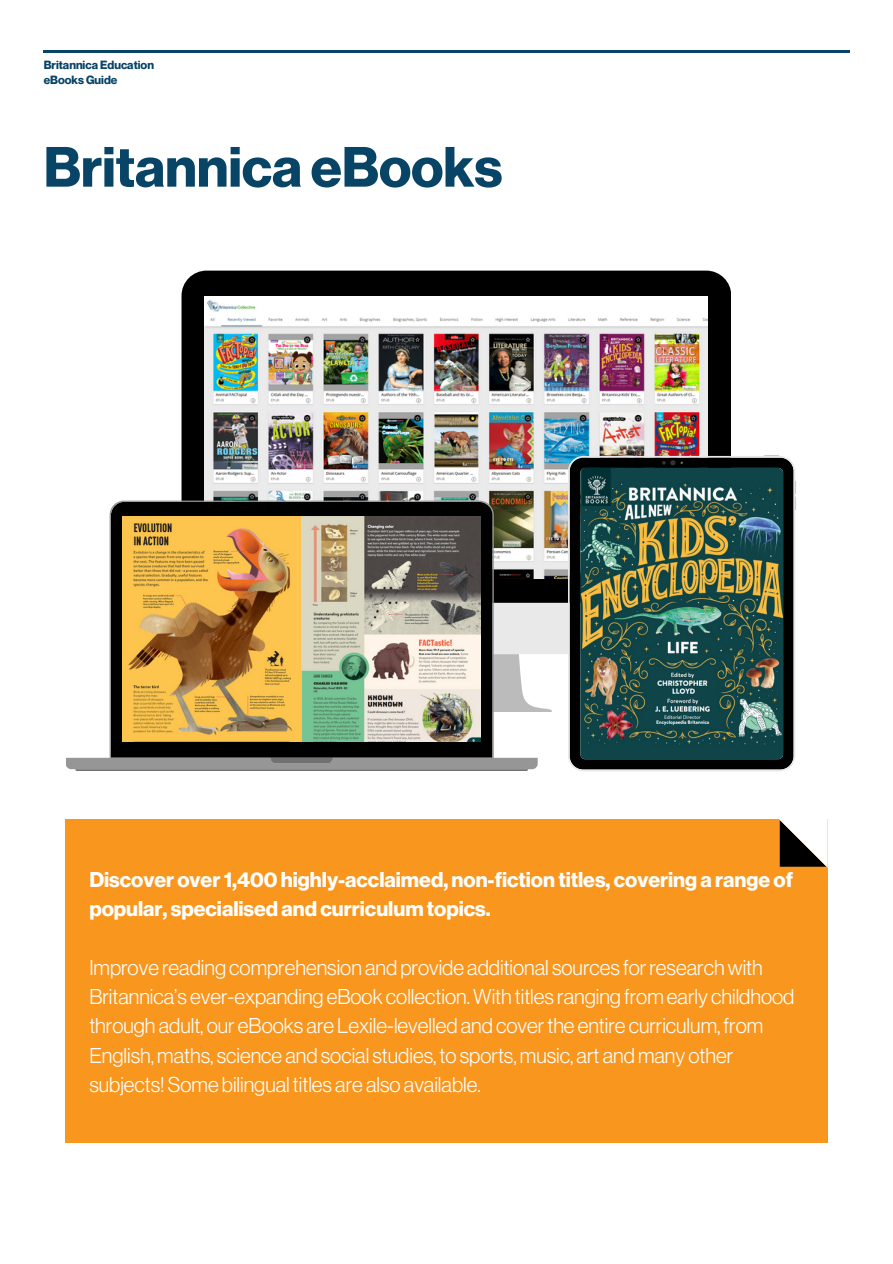
<style>
.page{position:relative;width:893px;height:1264px;background:#fff}
.page>*{position:absolute;margin:0;border:0;box-sizing:border-box;transform-origin:0 0}
.t1{font:700 55.5px "Neue Haas Display";color:#084466}
.t2{font:300 21px/29.2px "Neue Haas Display";color:#fff}
.t3{font:700 21px/29.2px "Neue Haas Display";color:#fff}
.t4{font:700 11.7px/15.3px "Neue Montreal";color:#084466}
</style>
<div class="page">
<hr style="left:43px;top:50px;width:807px;height:3px;background:#084466">
<div style="left:66px;top:818px;width:761px;height:324px;background:#f8961d"></div>
<svg style="left:778px;top:818px;width:49px;height:49px;background:#8b8781"></svg>
<div style="left:181px;top:270px;width:550px;height:333px;background:#000"></div>
<svg style="left:537px;top:603px;width:31px;height:109px"></svg>
<img style="left:205px;top:296px;width:502px;height:283px">
<svg style="left:66px;top:500px;width:471px;height:269px"></svg>
<svg style="left:270px;top:757px;width:63px;height:6px"></svg>
<svg style="left:75px;top:769px;width:453px;height:2px"></svg>
<img style="left:123px;top:517px;width:357px;height:224px">
<svg style="left:568px;top:456px;width:227px;height:315px;background:#252525"></svg>
<img style="left:580px;top:468px;width:203px;height:291px;border-radius:5px">
<svg style="left:662px;top:460px;width:21px;height:5px"></svg>
<svg style="left:795px;top:481px;width:1px;height:29px"></svg>
<svg style="left:764px;top:455px;width:15px;height:1px"></svg>
<p class="t4" style="left:44px;top:57px;width:112px">Britannica Education eBooks Guide</p>
<p class="t1" style="left:44px;top:135px;width:460px">Britannica eBooks</p>
<p class="t3" style="left:89px;top:865px;width:705px">Discover over 1,400 highly-acclaimed, non-fiction titles, covering a range of popular, specialised and curriculum topics.</p>
<p class="t2" style="left:89px;top:952px;width:706px">Improve reading comprehension and provide additional sources for research with Britannica’s ever-expanding eBook collection. With titles ranging from early childhood through adult, our eBooks are Lexile-levelled and cover the entire curriculum, from English, maths, science and social studies, to sports, music, art and many other subjects! Some bilingual titles are also available.</p>
</div>
